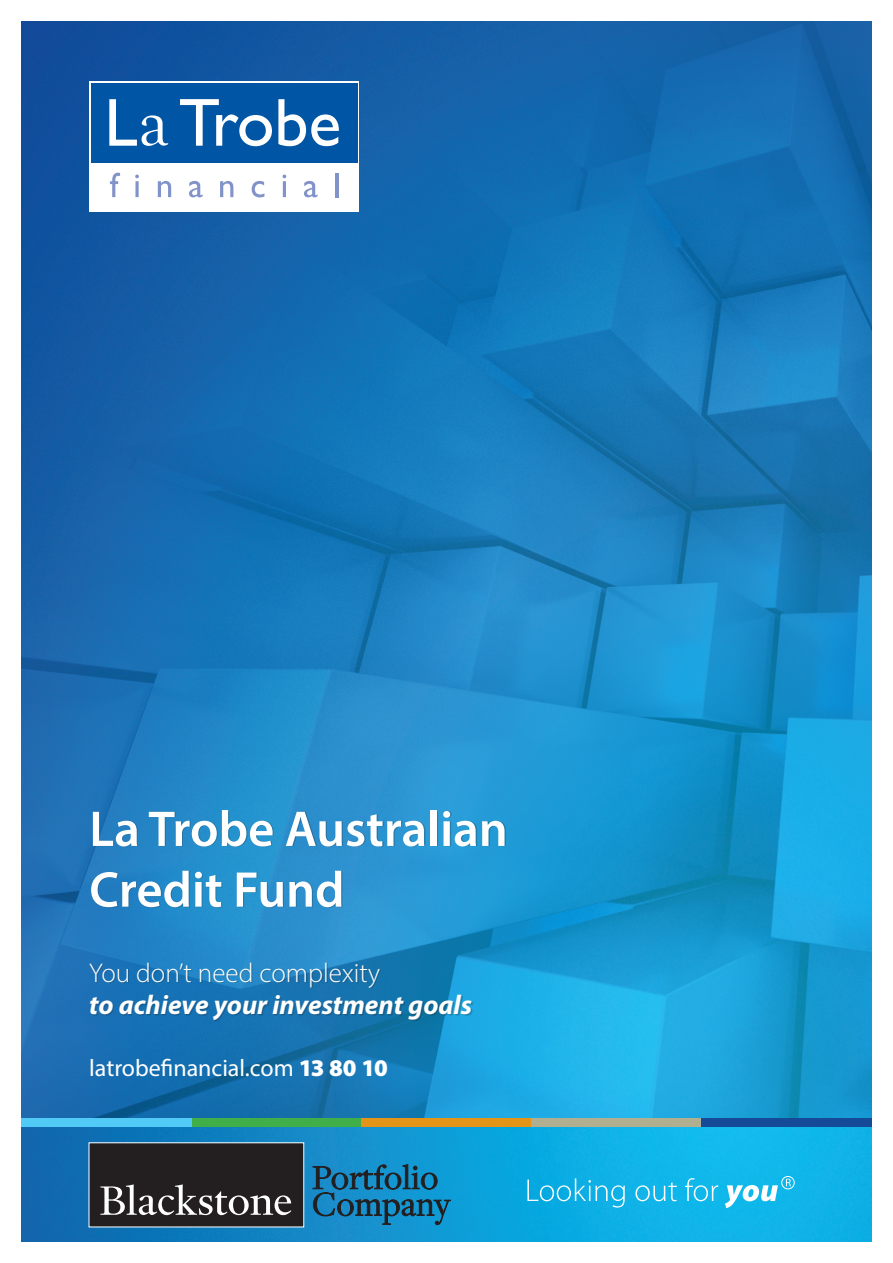
<style>
.page{position:relative;width:893px;height:1263px;background:#fff}
.page>*{position:absolute;margin:0;border:0;box-sizing:border-box;transform-origin:0 0}
.t1{font:600 50.55px/60.8px "Myriad Pro";color:#fff}
.Header_1W{font:italic 700 27.15px "Myriad Pro";color:#fff}
.Header_1W-2{font:300 27.15px "Myriad Pro";color:#fff}
.t2{font:24px "Myriad Pro";color:#fff}
.s1{font-weight:900}
</style>
<div class="page">
<img style="left:21px;top:1126px;width:851px;height:116px">
<img style="left:21px;top:21px;width:851px;height:1096px">
<svg style="left:527px;top:1178px;width:98px;height:29px;background:#2cb8e6"></svg>
<svg style="left:635px;top:1182px;width:42px;height:19px"></svg>
<svg style="left:685px;top:1178px;width:33px;height:23px"></svg>
<svg style="left:725px;top:1185px;width:53px;height:23px"></svg>
<div style="left:781px;top:1176px;width:14px;height:13px;border:1px solid #fff;border-radius:50%"></div>
<svg style="left:786px;top:1179px;width:5px;height:7px"></svg>
<div style="left:91px;top:810px;width:415px;height:211px;background:#231f20;opacity:.25"></div>
<div style="left:191px;top:1117px;width:170px;height:9px;background:#40ae49"></div>
<div style="left:361px;top:1117px;width:170px;height:9px;background:#e49517"></div>
<div style="left:531px;top:1117px;width:171px;height:9px;background:#b1af90"></div>
<div style="left:702px;top:1117px;width:170px;height:9px;background:#154a99"></div>
<div style="left:21px;top:1117px;width:170px;height:9px;background:#51caf5"></div>
<svg style="left:89px;top:81px;width:270px;height:131px"></svg>
<div style="left:91px;top:162px;width:266px;height:49px;background:#fff"></div>
<div style="left:91px;top:83px;width:266px;height:79px;background:#0155a5"></div>
<svg style="left:110px;top:173px;width:10px;height:24px"></svg>
<svg style="left:135px;top:175px;width:4px;height:22px"></svg>
<svg style="left:158px;top:181px;width:13px;height:16px"></svg>
<svg style="left:189px;top:181px;width:14px;height:16px"></svg>
<svg style="left:220px;top:181px;width:13px;height:16px"></svg>
<svg style="left:252px;top:181px;width:12px;height:16px"></svg>
<svg style="left:283px;top:175px;width:3px;height:22px"></svg>
<svg style="left:304px;top:181px;width:14px;height:16px"></svg>
<hr style="left:335px;top:173px;width:3px;height:24px;background:#8193c9">
<svg style="left:180px;top:99px;width:92px;height:47px"></svg>
<svg style="left:278px;top:99px;width:61px;height:47px"></svg>
<svg style="left:109px;top:99px;width:59px;height:47px"></svg>
<div style="left:89px;top:1143px;width:215px;height:84px;background:#231f20"></div>
<svg style="left:100px;top:1184px;width:191px;height:31px"></svg>
<svg style="left:313px;top:1164px;width:138px;height:61px;background:#1875a2"></svg>
<p class="t1" style="left:89px;top:797px;width:420px">La Trobe Australian<br>Credit Fund</p>
<p class="Header_1W-2" style="left:89px;top:956px;width:292px">You don’t need complexity</p>
<p class="Header_1W" style="left:89px;top:987px;width:384px">to achieve your investment goals</p>
<p class="t2" style="left:89px;top:1053px;width:300px">latrobefinancial.com <span class="s1">13 80 10</span></p>
</div>
